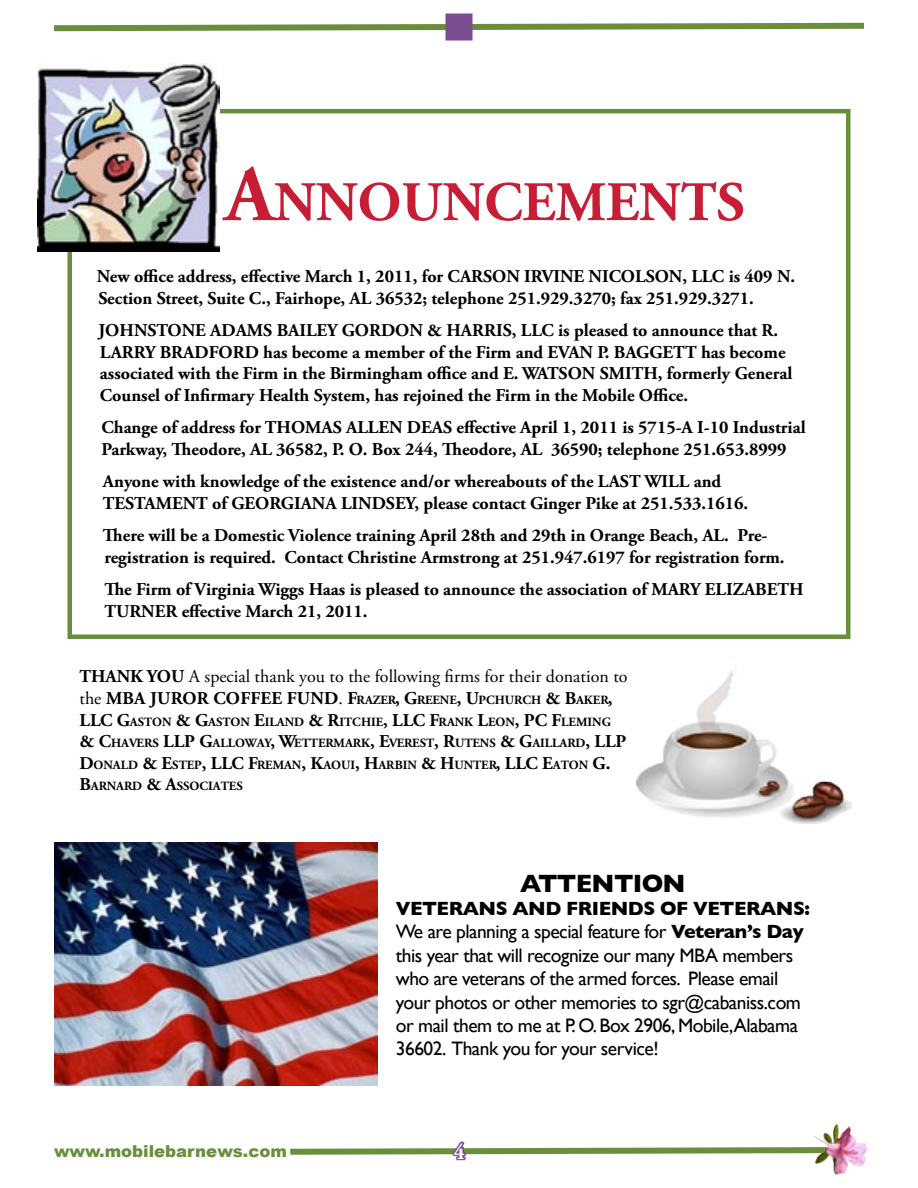
<style>
.page{position:relative;width:918px;height:1188px;background:#fff}
.page>*{position:absolute;margin:0;border:0;box-sizing:border-box;transform-origin:0 0}
.t1{font:700 55.65px "Adobe Garamond Pro";color:#c71e36}
.t2{font:700 25.5px "Gill Sans";letter-spacing:-.025em;color:#000}
.t3{font:700 22.05px "Adobe Garamond Pro";color:#fff;scale:.95 1}
.t4{font:19.5px/23.4px "Gill Sans";letter-spacing:-.025em;color:#000}
.t5{font:700 19.5px "Gill Sans";letter-spacing:-.025em;color:#000}
.t6{font:700 18px/21.6px "Adobe Garamond Pro";color:#000}
.t7{font:18px/21.6px "Adobe Garamond Pro";color:#000}
.t8{font:900 16.5px "Arial";color:#6a8f3c}
.t9{font:700 12.6px/21.6px "Adobe Garamond Pro";color:#000}
.s1{font-size:79.5px}
.s2{font-weight:700}
.s3{font-weight:700;font-size:12.6px}
.s4{font-size:18px}
</style>
<div class="page">
<img style="left:814px;top:1124px;width:53px;height:51px">
<svg style="left:290px;top:1140px;width:553px;height:22px"></svg>
<svg style="left:54px;top:20px;width:810px;height:14px"></svg>
<div style="left:449px;top:17px;width:20px;height:20px;background:#7c4c91"></div>
<div style="left:446px;top:13px;width:27px;height:27px;border:8px solid #7c4c91"></div>
<div style="left:68px;top:109px;width:782px;height:530px;border:4px solid #6a8f3c"></div>
<img style="left:37px;top:63px;width:182px;height:189px">
<img style="left:636px;top:670px;width:216px;height:153px">
<img style="left:54px;top:842px;width:324px;height:243px">
<p class="t1" style="left:225px;top:170px;width:522px"><span class="s1">A</span>NNOUNCEMENTS</p>
<p class="t6" style="left:97px;top:266px;width:700px">New office address, effective March 1, 2011, for CARSON IRVINE NICOLSON, LLC is 409 N.<br>Section Street, Suite C., Fairhope, AL 36532; telephone 251.929.3270; fax 251.929.3271.</p>
<p class="t6" style="left:98px;top:320px;width:696px">JOHNSTONE ADAMS BAILEY GORDON &amp; HARRIS, LLC is pleased to announce that R.<br>LARRY BRADFORD has become a member of the Firm and EVAN P. BAGGETT has become associated with the Firm in the Birmingham office and E. WATSON SMITH, formerly General Counsel of Infirmary Health System, has rejoined the Firm in the Mobile Office.</p>
<p class="t6" style="left:101px;top:417px;width:706px">Change of address for THOMAS ALLEN DEAS effective April 1, 2011 is 5715-A I-10 Industrial<br>Parkway, Theodore, AL 36582, P. O. Box 244, Theodore, AL 36590; telephone 251.653.8999</p>
<p class="t6" style="left:103px;top:471px;width:647px">Anyone with knowledge of the existence and/or whereabouts of the LAST WILL and<br>TESTAMENT of GEORGIANA LINDSEY, please contact Ginger Pike at 251.533.1616.</p>
<p class="t6" style="left:103px;top:525px;width:683px">There will be a Domestic Violence training April 28th and 29th in Orange Beach, AL. Pre&shy;registration is required. Contact Christine Armstrong at 251.947.6197 for registration form.</p>
<p class="t6" style="left:104px;top:579px;width:701px">The Firm of Virginia Wiggs Haas is pleased to announce the association of MARY ELIZABETH<br>TURNER effective March 21, 2011.</p>
<p class="t7" style="left:80px;top:666px;width:550px"><span class="s2">THANK YOU</span> A special thank you to the following firms for their donation to the <span class="s2">MBA JUROR COFFEE FUND</span>. <span class="s2">F</span><span class="s3">RAZER</span><span class="s2">, G</span><span class="s3">REENE</span><span class="s2">, U</span><span class="s3">PCHURCH</span> <span class="s2">&amp; B</span><span class="s3">AKER</span><span class="s2">,</span></p>
<p class="t9" style="left:80px;top:711px;width:548px"><span class="s4">LLC G</span>ASTON <span class="s4">&amp; G</span>ASTON <span class="s4">E</span>ILAND <span class="s4">&amp; R</span>ITCHIE<span class="s4">, LLC F</span>RANK <span class="s4">L</span>EON<span class="s4">, PC F</span>LEMING <span class="s4">&amp; C</span>HAVERS <span class="s4">LLP G</span>ALLOWAY<span class="s4">, W</span>ETTERMARK<span class="s4">, E</span>VEREST<span class="s4">, R</span>UTENS <span class="s4">&amp; G</span>AILLARD<span class="s4">, LLP D</span>ONALD <span class="s4">&amp; E</span>STEP<span class="s4">, LLC F</span>REMAN<span class="s4">, K</span>AOUI<span class="s4">, H</span>ARBIN <span class="s4">&amp; H</span>UNTER<span class="s4">, LLC E</span>ATON <span class="s4">G.<br>B</span>ARNARD <span class="s4">&amp; A</span>SSOCIATES</p>
<p class="t2" style="left:520px;top:868px;width:167px">ATTENTION</p>
<p class="t5" style="left:396px;top:897px;width:416px">VETERANS AND FRIENDS OF VETERANS:</p>
<p class="t4" style="left:396px;top:920px;width:410px">We are planning a special feature for <span class="s2">Veteran’s Day </span>this year that will recognize our many MBA members who are veterans of the armed forces. Please email your photos or other memories to sgr@cabaniss.com or mail them to me at P. O. Box 2906, Mobile,Alabama 36602. Thank you for your service!</p>
<p class="t8" style="left:54px;top:1142px;width:234px">www.mobilebarnews.com</p>
<p class="t3" style="left:454px;top:1139px;width:13px">4</p>
</div>
